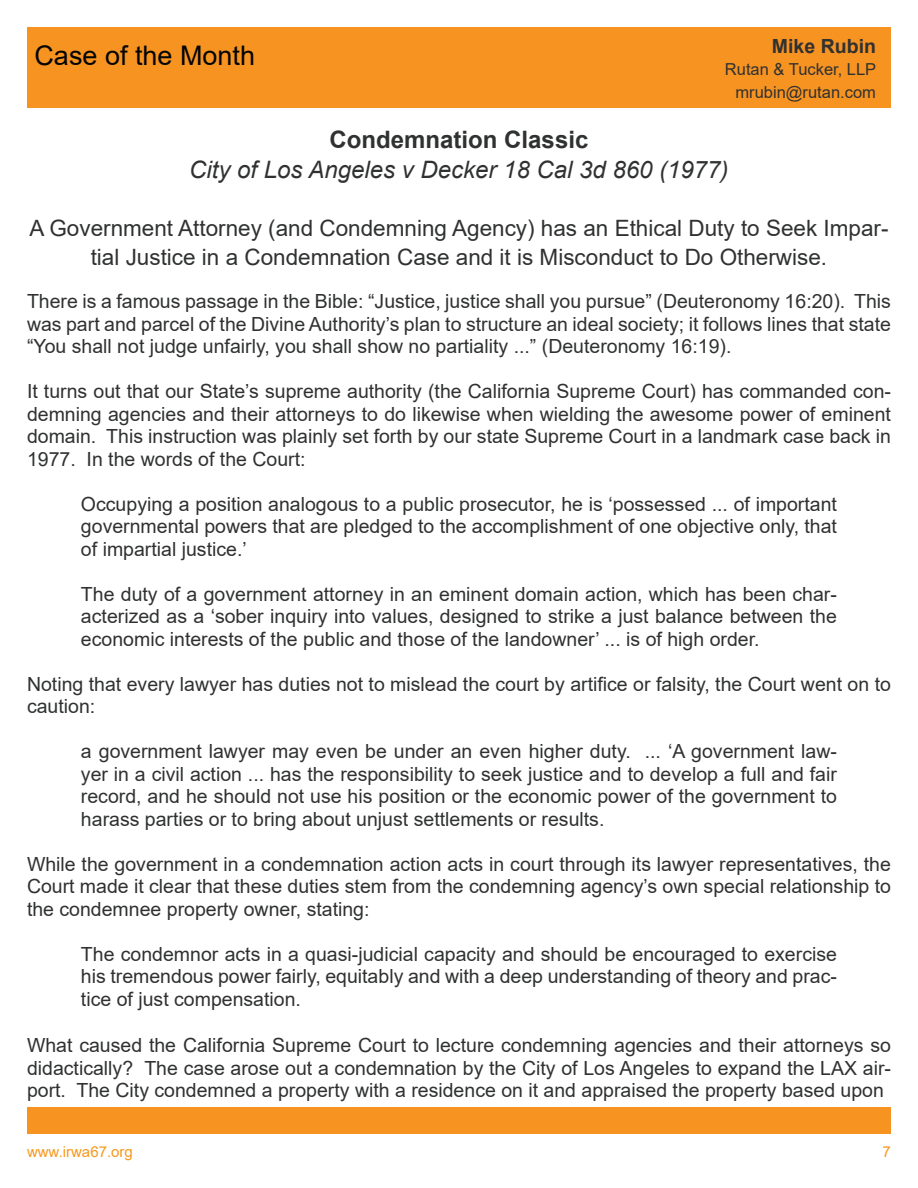
<style>
.page{position:relative;width:918px;height:1188px;background:#fff}
.page>*{position:absolute;margin:0;border:0;box-sizing:border-box;transform-origin:0 0}
.t1{font:27px "Arial";color:#040503}
.t2{font:italic 24px "Arial";color:#303131}
.t3{font:700 24px "Arial";color:#303131}
.t4{font:22.5px/28.5px "Arial";color:#303131;text-align:center}
.t5{font:19.5px/22.5px "Arial";color:#303131;text-align:justify}
.t6{font:700 19.5px "Arial";color:#303131}
.t7{font:16.5px/22.8px "Arial";color:#303131;text-align:right}
.t8{font:15px "Arial";color:#f7981d}
</style>
<div class="page">
<div style="left:27px;top:27px;width:864px;height:81px;background:#f79321"></div>
<div style="left:27px;top:1107px;width:864px;height:27px;background:#f79321"></div>
<h1 class="t1" style="left:34px;top:37px;width:222px">Case of the Month</h1>
<p class="t6" style="left:772px;top:33px;width:106px">Mike Rubin</p>
<p class="t7" style="left:725px;top:58px;width:153px">Rutan &amp; Tucker, LLP mrubin@rutan.com</p>
<p class="t3" style="left:330px;top:123px;width:260px">Condemnation Classic</p>
<p class="t2" style="left:189px;top:154px;width:541px">City of Los Angeles v Decker 18 Cal 3d 860 (1977)</p>
<p class="t4" style="left:29px;top:214px;width:861px">A Government Attorney (and Condemning Agency) has an Ethical Duty to Seek Impar&shy;tial Justice in a Condemnation Case and it is Misconduct to Do Otherwise.</p>
<p class="t5" style="left:27px;top:290px;width:865px">There is a famous passage in the Bible: “Justice, justice shall you pursue” (Deuteronomy 16:20). This was part and parcel of the Divine Authority’s plan to structure an ideal society; it follows lines that state “You shall not judge unfairly, you shall show no partiality ...” (Deuteronomy 16:19).</p>
<p class="t5" style="left:27px;top:380px;width:866px">It turns out that our State’s supreme authority (the California Supreme Court) has commanded con&shy;demning agencies and their attorneys to do likewise when wielding the awesome power of eminent domain. This instruction was plainly set forth by our state Supreme Court in a landmark case back in 1977. In the words of the Court:</p>
<p class="t5" style="left:81px;top:493px;width:757px">Occupying a position analogous to a public prosecutor, he is ‘possessed ... of important governmental powers that are pledged to the accomplishment of one objective only, that of impartial justice.’</p>
<p class="t5" style="left:81px;top:583px;width:757px">The duty of a government attorney in an eminent domain action, which has been char&shy;acterized as a ‘sober inquiry into values, designed to strike a just balance between the economic interests of the public and those of the landowner’ ... is of high order.</p>
<p class="t5" style="left:27px;top:673px;width:865px">Noting that every lawyer has duties not to mislead the court by artifice or falsity, the Court went on to caution:</p>
<p class="t5" style="left:81px;top:740px;width:758px">a government lawyer may even be under an even higher duty. ... ‘A government law&shy;yer in a civil action ... has the responsibility to seek justice and to develop a full and fair record, and he should not use his position or the economic power of the government to harass parties or to bring about unjust settlements or results.</p>
<p class="t5" style="left:27px;top:853px;width:865px">While the government in a condemnation action acts in court through its lawyer representatives, the Court made it clear that these duties stem from the condemning agency’s own special relationship to the condemnee property owner, stating:</p>
<p class="t5" style="left:81px;top:943px;width:758px">The condemnor acts in a quasi-judicial capacity and should be encouraged to exercise his tremendous power fairly, equitably and with a deep understanding of theory and prac&shy;tice of just compensation.</p>
<p class="t5" style="left:27px;top:1034px;width:866px">What caused the California Supreme Court to lecture condemning agencies and their attorneys so didactically? The case arose out a condemnation by the City of Los Angeles to expand the LAX air&shy;port. The City condemned a property with a residence on it and appraised the property based upon</p>
<p class="t8" style="left:27px;top:1141px;width:107px">www.irwa67.org</p>
<p class="t8" style="left:883px;top:1141px;width:10px">7</p>
</div>
